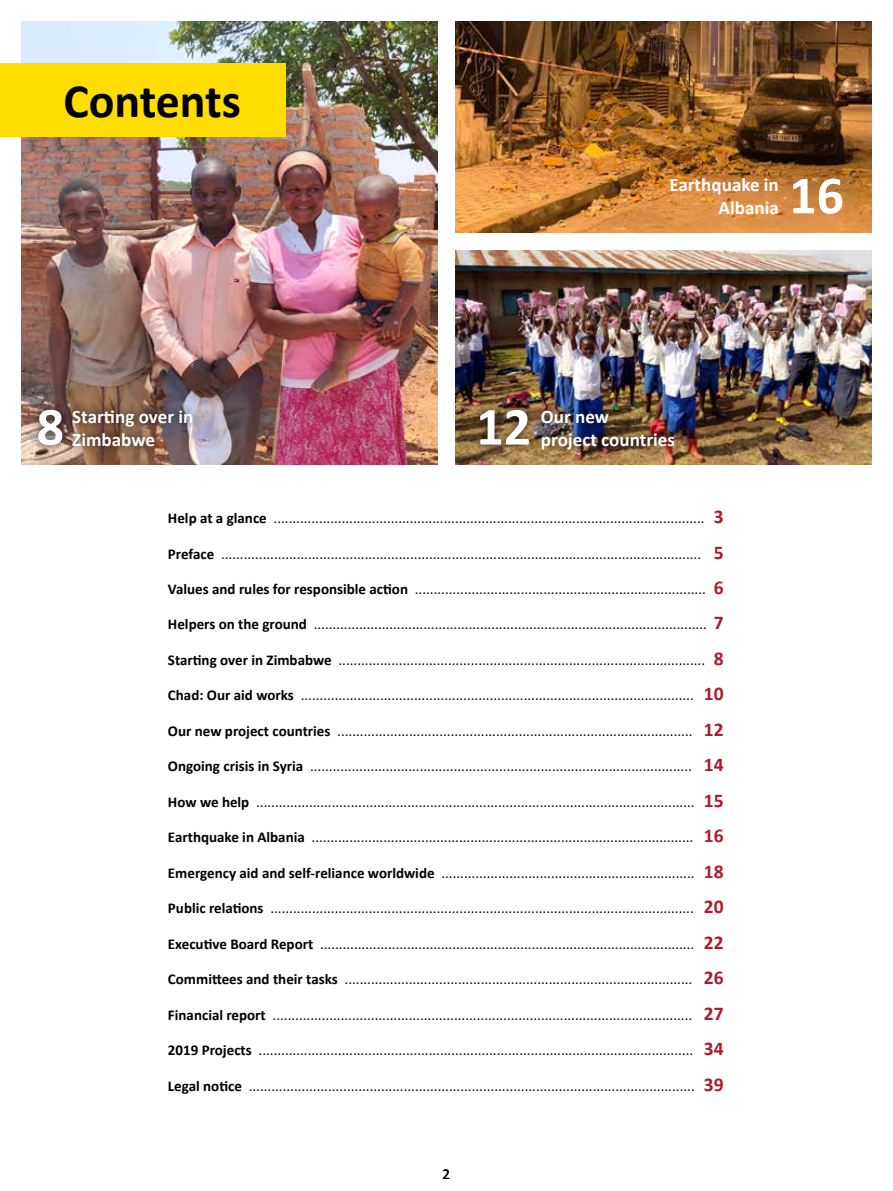
<style>
.page{position:relative;width:893px;height:1191px;background:#fff}
.page>*{position:absolute;margin:0;border:0;box-sizing:border-box;transform-origin:0 0}
.t1{font:700 54px "Calibri";color:#fff}
.t2{font:700 48px "Calibri";color:#000}
.t3{font:700 19.05px/23px "Calibri";color:#fff;text-align:right}
.t4{font:15px "Calibri";color:#000}
.s1{font-weight:700}
.s2{font-weight:700;font-size:19.5px;color:#ad1c29}
</style>
<div class="page">
<img style="left:21px;top:21px;width:416px;height:444px">
<div style="left:0;top:63px;width:285px;height:73px;background:#fd0"></div>
<img style="left:455px;top:21px;width:417px;height:211px">
<img style="left:455px;top:250px;width:417px;height:215px">
<div style="left:64px;top:401px;width:138px;height:54px;background:#000;opacity:.75"></div>
<div style="left:29px;top:401px;width:43px;height:53px;background:#000;opacity:.75"></div>
<div style="left:532px;top:401px;width:152px;height:57px;background:#000;opacity:.75"></div>
<div style="left:471px;top:401px;width:67px;height:53px;background:#000;opacity:.75"></div>
<h2 class="t2" style="left:63px;top:70px;width:179px">Contents</h2>
<p class="t3" style="left:669px;top:173px;width:111px">Earthquake in<br>Albania</p>
<h1 class="t1" style="left:789px;top:161px;width:56px">16</h1>
<h1 class="t1" style="left:37px;top:392px;width:29px">8</h1>
<p class="t3" style="left:72px;top:405px;width:123px">Starting over in</p>
<p class="t3" style="left:72px;top:428px;width:84px">Zimbabwe</p>
<h1 class="t1" style="left:476px;top:392px;width:56px">12</h1>
<p class="t3" style="left:541px;top:405px;width:70px">Our new</p>
<p class="t3" style="left:541px;top:428px;width:136px">project countries</p>
<p class="t4" style="left:168px;top:508px;width:557px"><span class="s1">Help at a glance</span> .................................................................................................................. <span class="s2">3</span></p>
<p class="t4" style="left:168px;top:544px;width:557px"><span class="s1">Preface</span> ............................................................................................................................... <span class="s2">5</span></p>
<p class="t4" style="left:168px;top:579px;width:557px"><span class="s1">Values and rules for responsible action</span> ............................................................................. <span class="s2">6</span></p>
<p class="t4" style="left:168px;top:615px;width:557px"><span class="s1">Helpers on the ground</span> ........................................................................................................ <span class="s2">7</span></p>
<p class="t4" style="left:168px;top:650px;width:557px"><span class="s1">Starting over in Zimbabwe</span> ................................................................................................. <span class="s2">8</span></p>
<p class="t4" style="left:168px;top:686px;width:557px"><span class="s1">Chad: Our aid works</span> ........................................................................................................ <span class="s2">10</span></p>
<p class="t4" style="left:168px;top:721px;width:557px"><span class="s1">Our new project countries</span> .............................................................................................. <span class="s2">12</span></p>
<p class="t4" style="left:168px;top:757px;width:557px"><span class="s1">Ongoing crisis in Syria</span> ..................................................................................................... <span class="s2">14</span></p>
<p class="t4" style="left:168px;top:792px;width:557px"><span class="s1">How we help</span> .................................................................................................................... <span class="s2">15</span></p>
<p class="t4" style="left:168px;top:828px;width:557px"><span class="s1">Earthquake in Albania</span> ..................................................................................................... <span class="s2">16</span></p>
<p class="t4" style="left:168px;top:863px;width:557px"><span class="s1">Emergency aid and self-reliance worldwide</span> ................................................................... <span class="s2">18</span></p>
<p class="t4" style="left:168px;top:898px;width:557px"><span class="s1">Public relations</span> ................................................................................................................ <span class="s2">20</span></p>
<p class="t4" style="left:168px;top:934px;width:557px"><span class="s1">Executive Board Report</span> ................................................................................................... <span class="s2">22</span></p>
<p class="t4" style="left:168px;top:969px;width:557px"><span class="s1">Committees and their tasks</span> ............................................................................................ <span class="s2">26</span></p>
<p class="t4" style="left:168px;top:1005px;width:557px"><span class="s1">Financial report</span> ............................................................................................................... <span class="s2">27</span></p>
<p class="t4" style="left:168px;top:1040px;width:557px"><span class="s1">2019 Projects</span> ................................................................................................................... <span class="s2">34</span></p>
<p class="t4" style="left:168px;top:1076px;width:557px"><span class="s1">Legal notice</span> ...................................................................................................................... <span class="s2">39</span></p>
<p class="t4" style="left:442px;top:1164px;width:9px">2</p>
</div>
